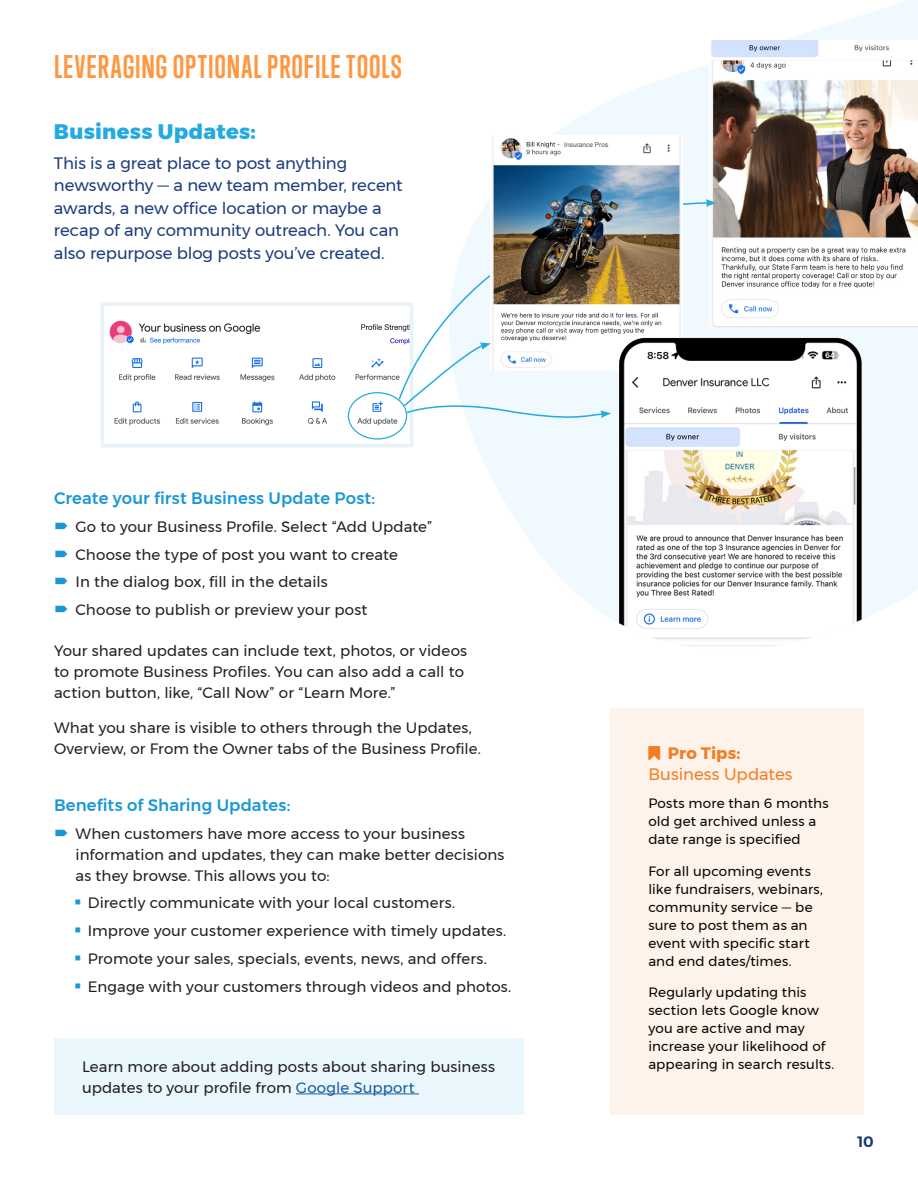
<style>
.page{position:relative;width:918px;height:1188px;background:#fff}
.page>*{position:absolute;margin:0;border:0;box-sizing:border-box;transform-origin:0 0}
.t1{font:700 30px "Trump Gothic Pro";letter-spacing:.035em;color:#ff9640}
.body_-_12_16{font:800 21px "Montserrat";letter-spacing:.01em;color:#24aae1}
.body_-_12_16-2{font:16.5px/22.5px "Montserrat";letter-spacing:-.01em;color:#1e3d7b}
.body_-_12_16-3{font:500 16.5px "Montserrat";letter-spacing:.005em;color:#1a98d6}
.body_-_12_16-4{font:16.5px/21px "Montserrat";letter-spacing:.005em;color:#f47d21}
.body_-_12_16-5{font:15px/21px "Montserrat";letter-spacing:.005em;color:#231f20}
.t2{font:600 15px "Montserrat";color:#12387a}
.body_-_12_16-6{font:13.5px/18px "Montserrat";letter-spacing:.01em;color:#040503}
.t3{font:6.6px "Arial";color:#515151}
.s1{color:#175d9e}
.s2{font-weight:700}
</style>
<div class="page">
<div style="left:54px;top:1038px;width:469px;height:77px;background:#eaf7fd"></div>
<hr style="left:296px;top:1094px;width:123px;height:1px;background:#175d9e">
<svg style="left:299px;top:0;width:619px;height:758px"></svg>
<div style="left:611px;top:708px;width:253px;height:407px;background:#fef3eb"></div>
<img style="left:109px;top:307px;width:300px;height:136px">
<div style="left:101px;top:303px;width:312px;height:144px;border:3px solid #e7f2fa"></div>
<div style="left:348px;top:392px;width:59px;height:48px;border:1px solid #24aae1;border-radius:50%"></div>
<img style="left:710px;top:40px;width:208px;height:288px">
<svg style="left:398px;top:201px;width:312px;height:200px"></svg>
<svg style="left:706px;top:199px;width:10px;height:8px"></svg>
<img style="left:491px;top:135px;width:192px;height:208px">
<svg style="left:403px;top:343px;width:191px;height:81px"></svg>
<img style="left:594px;top:303px;width:292px;height:368px">
<div style="left:561px;top:140px;width:72px;height:8px;background:#fff"></div>
<p class="t1" style="left:54px;top:48px;width:350px">LEVERAGING OPTIONAL PROFILE TOOLS</p>
<p class="body_-_12_16" style="left:54px;top:114px;width:203px">Business Updates:</p>
<p class="body_-_12_16-2" style="left:54px;top:152px;width:350px">This is a great place to post anything newsworthy — a new team member, recent awards, a new office location or maybe a recap of any community outreach. You can also repurpose blog posts you’ve created.</p>
<p class="t3" style="left:564px;top:140px;width:46px">Insurance Pros</p>
<p class="body_-_12_16-3" style="left:54px;top:485px;width:323px">Create your first Business Update Post:</p>
<p class="body_-_12_16-5" style="left:76px;top:516px;width:358px">Go to your Business Profile. Select “Add Update”</p>
<p class="body_-_12_16-5" style="left:76px;top:544px;width:324px">Choose the type of post you want to create</p>
<p class="body_-_12_16-5" style="left:76px;top:572px;width:254px">In the dialog box, fill in the details</p>
<p class="body_-_12_16-5" style="left:76px;top:599px;width:293px">Choose to publish or preview your post</p>
<p class="body_-_12_16-5" style="left:54px;top:641px;width:415px">Your shared updates can include text, photos, or videos to promote Business Profiles. You can also add a call to action button, like, “Call Now” or “Learn More.”</p>
<p class="body_-_12_16-5" style="left:54px;top:717px;width:428px">What you share is visible to others through the Updates,<br>Overview, or From the Owner tabs of the Business Profile.</p>
<p class="body_-_12_16-3" style="left:54px;top:792px;width:238px">Benefits of Sharing Updates:</p>
<p class="body_-_12_16-5" style="left:76px;top:823px;width:430px">When customers have more access to your business information and updates, they can make better decisions as they browse. This allows you to:</p>
<p class="body_-_12_16-5" style="left:88px;top:892px;width:369px">Directly communicate with your local customers.</p>
<p class="body_-_12_16-5" style="left:88px;top:920px;width:420px">Improve your customer experience with timely updates.</p>
<p class="body_-_12_16-5" style="left:88px;top:948px;width:401px">Promote your sales, specials, events, news, and offers.</p>
<p class="body_-_12_16-5" style="left:88px;top:976px;width:425px">Engage with your customers through videos and photos.</p>
<p class="body_-_12_16-5" style="left:82px;top:1056px;width:414px">Learn more about adding posts about sharing business updates to your profile from <span class="s1">Google Support</span></p>
<p class="body_-_12_16-4" style="left:648px;top:743px;width:146px;text-indent:20px"><span class="s2">Pro Tips:<br></span>Business Updates</p>
<p class="body_-_12_16-6" style="left:648px;top:794px;width:182px">Posts more than 6 months old get archived unless a date range is specified</p>
<p class="body_-_12_16-6" style="left:648px;top:862px;width:176px">For all upcoming events like fundraisers, webinars, community service — be sure to post them as an event with specific start and end dates/times.</p>
<p class="body_-_12_16-6" style="left:648px;top:983px;width:187px">Regularly updating this section lets Google know you are active and may increase your likelihood of appearing in search results.</p>
<p class="t2" style="left:857px;top:1130px;width:18px">10</p>
</div>
